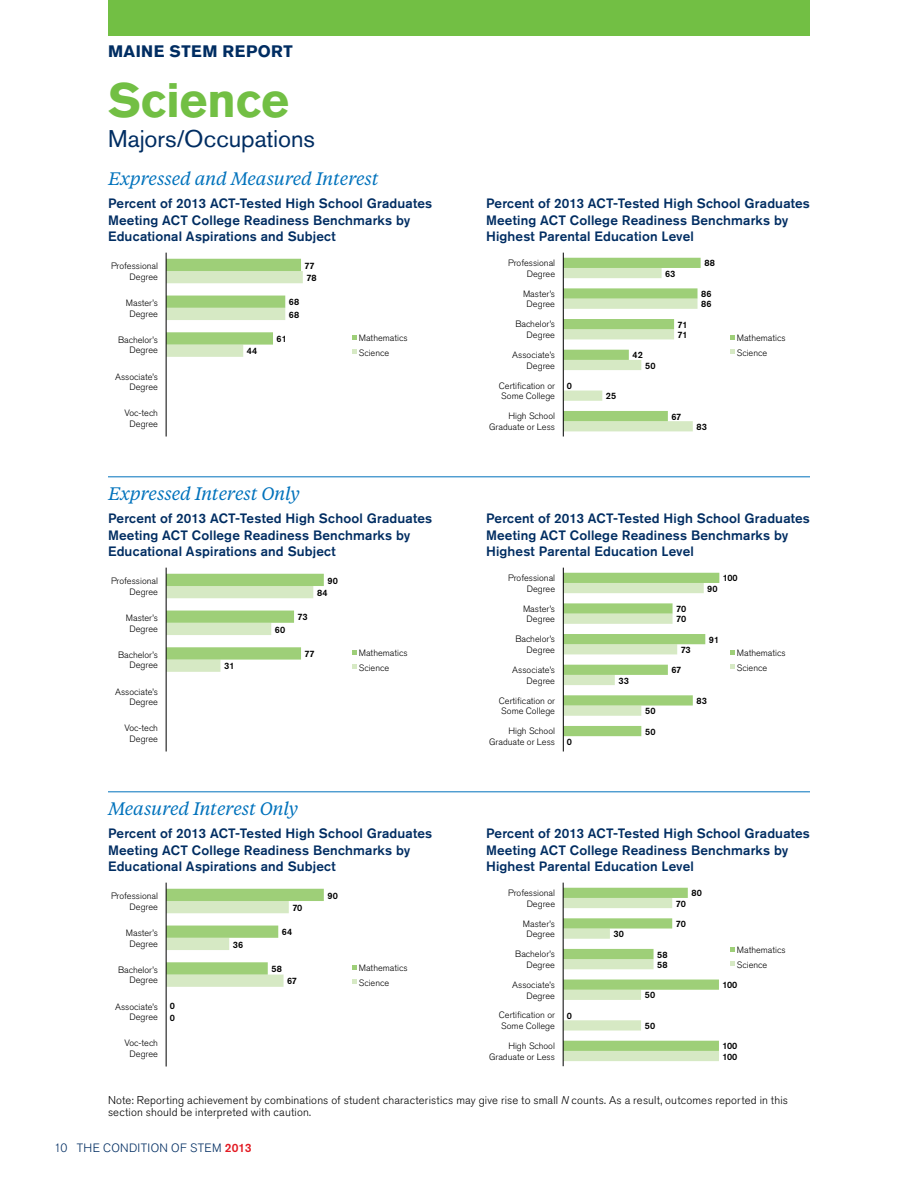
<style>
.page{position:relative;width:918px;height:1188px;background:#fff}
.page>*{position:absolute;margin:0;border:0;box-sizing:border-box;transform-origin:0 0}
.t1{font:700 48px "Akzidenz Grotesk Std";letter-spacing:-.005em;color:#72bf44}
.t2{font:24px "Akzidenz Grotesk Std";letter-spacing:-.005em;color:#002d62}
.t3{font:italic 18px "Tiempos Text";letter-spacing:-.01em;color:#0072bc}
.t4{font:700 16.5px "Akzidenz Grotesk Std";letter-spacing:.03em;color:#002d62}
.t5{font:500 13.5px/16.5px "Akzidenz Grotesk Std";letter-spacing:.01em;color:#002d62}
.t6{font:300 12px "Akzidenz Grotesk Std";letter-spacing:.03em;color:#002d62}
.t7{font:300 11.25px/12px "Akzidenz Grotesk Std";letter-spacing:.015em;color:#000}
.t8{font:300 9.15px/10.6px "Akzidenz Grotesk Std";color:#000001;text-align:right}
.t9{font:500 9.15px "Akzidenz Grotesk Std";color:#000001}
.s1{font-style:italic}
.s2{font-weight:500;color:#e31b23}
</style>
<div class="page">
<svg style="left:167px;top:574px;width:157px;height:98px"></svg>
<hr style="left:166px;top:568px;width:1px;height:184px;background:#000001">
<svg style="left:352px;top:650px;width:5px;height:5px"></svg>
<svg style="left:352px;top:664px;width:5px;height:5px"></svg>
<svg style="left:167px;top:259px;width:136px;height:98px"></svg>
<hr style="left:166px;top:253px;width:1px;height:184px;background:#000001">
<svg style="left:352px;top:335px;width:5px;height:5px"></svg>
<svg style="left:352px;top:349px;width:5px;height:5px"></svg>
<svg style="left:564px;top:258px;width:137px;height:173px"></svg>
<hr style="left:563px;top:253px;width:1px;height:184px;background:#000001">
<svg style="left:730px;top:335px;width:5px;height:5px"></svg>
<svg style="left:730px;top:349px;width:5px;height:5px"></svg>
<svg style="left:564px;top:573px;width:155px;height:163px"></svg>
<hr style="left:563px;top:568px;width:1px;height:184px;background:#000001">
<svg style="left:730px;top:650px;width:5px;height:5px"></svg>
<svg style="left:730px;top:664px;width:5px;height:5px"></svg>
<svg style="left:167px;top:889px;width:157px;height:98px"></svg>
<hr style="left:166px;top:883px;width:1px;height:184px;background:#000001">
<svg style="left:352px;top:965px;width:5px;height:5px"></svg>
<svg style="left:352px;top:979px;width:5px;height:5px"></svg>
<svg style="left:564px;top:888px;width:155px;height:173px"></svg>
<hr style="left:563px;top:883px;width:1px;height:183px;background:#000001">
<svg style="left:730px;top:947px;width:5px;height:5px"></svg>
<svg style="left:730px;top:962px;width:5px;height:4px"></svg>
<hr style="left:108px;top:476px;width:702px;height:1px;background:#0072bc">
<hr style="left:108px;top:791px;width:702px;height:1px;background:#0072bc">
<div style="left:108px;top:0;width:702px;height:36px;background:#72bf44"></div>
<h3 class="t4" style="left:108px;top:42px;width:175px">MAINE STEM REPORT</h3>
<h1 class="t1" style="left:108px;top:73px;width:183px">SCIENCE</h1>
<h2 class="t2" style="left:108px;top:124px;width:208px">Majors/Occupations</h2>
<h3 class="t3" style="left:108px;top:166px;width:272px">Expressed and Measured Interest</h3>
<h3 class="t5" style="left:108px;top:195px;width:326px">Percent of 2013 ACT-Tested High School Graduates<br>Meeting ACT College Readiness Benchmarks by<br>Educational Aspirations and Subject</h3>
<h3 class="t5" style="left:486px;top:195px;width:326px">Percent of 2013 ACT-Tested High School Graduates<br>Meeting ACT College Readiness Benchmarks by<br>Highest Parental Education Level</h3>
<p class="t8" style="left:111px;top:261px;width:48px">Professional<br>Degree</p>
<p class="t9" style="left:305px;top:260px;width:11px">77</p>
<p class="t9" style="left:306px;top:272px;width:12px">78</p>
<p class="t8" style="left:508px;top:258px;width:48px">Professional<br>Degree</p>
<p class="t9" style="left:665px;top:268px;width:12px">63</p>
<p class="t9" style="left:704px;top:258px;width:12px">88</p>
<p class="t8" style="left:126px;top:298px;width:34px;text-align:center">Master’s<br>Degree</p>
<p class="t9" style="left:289px;top:297px;width:12px">68</p>
<p class="t9" style="left:289px;top:309px;width:12px">68</p>
<p class="t8" style="left:523px;top:288px;width:34px;text-align:center">Master’s<br>Degree</p>
<p class="t9" style="left:701px;top:288px;width:12px">86</p>
<p class="t9" style="left:701px;top:299px;width:12px">86</p>
<p class="t8" style="left:118px;top:334px;width:41px">Bachelor’s<br>Degree</p>
<p class="t9" style="left:247px;top:346px;width:12px">44</p>
<p class="t9" style="left:277px;top:333px;width:12px">61</p>
<p class="t8" style="left:359px;top:331px;width:50px;line-height:14.5px;text-align:left">Mathematics<br>Science</p>
<p class="t8" style="left:515px;top:319px;width:41px">Bachelor’s<br>Degree</p>
<p class="t8" style="left:512px;top:350px;width:44px">Associate’s<br>Degree</p>
<p class="t9" style="left:633px;top:350px;width:12px">42</p>
<p class="t9" style="left:645px;top:360px;width:12px">50</p>
<p class="t9" style="left:678px;top:319px;width:12px">71</p>
<p class="t9" style="left:678px;top:329px;width:12px">71</p>
<p class="t8" style="left:737px;top:331px;width:50px;line-height:14.5px;text-align:left">Mathematics<br>Science</p>
<p class="t8" style="left:115px;top:371px;width:44px">Associate’s<br>Degree</p>
<p class="t8" style="left:499px;top:380px;width:58px;text-align:left">Certification or<br>Some College</p>
<p class="t9" style="left:567px;top:380px;width:7px">0</p>
<p class="t9" style="left:606px;top:391px;width:12px">25</p>
<p class="t8" style="left:124px;top:408px;width:35px;text-align:center">Voc-tech<br>Degree</p>
<p class="t8" style="left:489px;top:411px;width:67px">High School<br>Graduate or Less</p>
<p class="t9" style="left:671px;top:411px;width:11px">67</p>
<p class="t9" style="left:697px;top:421px;width:12px">83</p>
<h3 class="t3" style="left:108px;top:481px;width:193px">Expressed Interest Only</h3>
<h3 class="t5" style="left:108px;top:510px;width:326px">Percent of 2013 ACT-Tested High School Graduates<br>Meeting ACT College Readiness Benchmarks by<br>Educational Aspirations and Subject</h3>
<h3 class="t5" style="left:486px;top:510px;width:326px">Percent of 2013 ACT-Tested High School Graduates<br>Meeting ACT College Readiness Benchmarks by<br>Highest Parental Education Level</h3>
<p class="t8" style="left:111px;top:576px;width:48px">Professional<br>Degree</p>
<p class="t9" style="left:327px;top:575px;width:12px">90</p>
<p class="t9" style="left:317px;top:587px;width:12px">84</p>
<p class="t8" style="left:508px;top:573px;width:48px">Professional<br>Degree</p>
<p class="t9" style="left:723px;top:573px;width:16px">100</p>
<p class="t9" style="left:707px;top:583px;width:12px">90</p>
<p class="t8" style="left:126px;top:613px;width:34px;text-align:center">Master’s<br>Degree</p>
<p class="t9" style="left:275px;top:624px;width:12px">60</p>
<p class="t9" style="left:298px;top:612px;width:11px">73</p>
<p class="t8" style="left:523px;top:603px;width:34px;text-align:center">Master’s<br>Degree</p>
<p class="t9" style="left:676px;top:603px;width:12px">70</p>
<p class="t9" style="left:676px;top:614px;width:12px">70</p>
<p class="t8" style="left:118px;top:649px;width:41px">Bachelor’s<br>Degree</p>
<p class="t9" style="left:224px;top:661px;width:12px">31</p>
<p class="t9" style="left:305px;top:648px;width:11px">77</p>
<p class="t8" style="left:359px;top:646px;width:50px;line-height:14.5px;text-align:left">Mathematics<br>Science</p>
<p class="t8" style="left:515px;top:634px;width:41px">Bachelor’s<br>Degree</p>
<p class="t8" style="left:512px;top:665px;width:44px">Associate’s<br>Degree</p>
<p class="t9" style="left:619px;top:675px;width:12px">33</p>
<p class="t9" style="left:681px;top:644px;width:11px">73</p>
<p class="t9" style="left:671px;top:665px;width:11px">67</p>
<p class="t9" style="left:709px;top:634px;width:12px">91</p>
<p class="t8" style="left:737px;top:646px;width:50px;line-height:14.5px;text-align:left">Mathematics<br>Science</p>
<p class="t8" style="left:115px;top:686px;width:44px">Associate’s<br>Degree</p>
<p class="t8" style="left:499px;top:695px;width:58px;text-align:left">Certification or<br>Some College</p>
<p class="t9" style="left:645px;top:705px;width:12px">50</p>
<p class="t9" style="left:697px;top:695px;width:12px">83</p>
<p class="t8" style="left:124px;top:723px;width:35px;text-align:center">Voc-tech<br>Degree</p>
<p class="t8" style="left:489px;top:726px;width:67px">High School<br>Graduate or Less</p>
<p class="t9" style="left:567px;top:736px;width:7px">0</p>
<p class="t9" style="left:645px;top:726px;width:12px">50</p>
<h3 class="t3" style="left:108px;top:796px;width:192px">Measured Interest Only</h3>
<h3 class="t5" style="left:108px;top:825px;width:326px">Percent of 2013 ACT-Tested High School Graduates<br>Meeting ACT College Readiness Benchmarks by<br>Educational Aspirations and Subject</h3>
<h3 class="t5" style="left:486px;top:825px;width:326px">Percent of 2013 ACT-Tested High School Graduates<br>Meeting ACT College Readiness Benchmarks by<br>Highest Parental Education Level</h3>
<p class="t8" style="left:111px;top:891px;width:48px">Professional<br>Degree</p>
<p class="t9" style="left:292px;top:902px;width:12px">70</p>
<p class="t9" style="left:327px;top:890px;width:12px">90</p>
<p class="t8" style="left:508px;top:888px;width:48px">Professional<br>Degree</p>
<p class="t9" style="left:692px;top:888px;width:12px">80</p>
<p class="t9" style="left:676px;top:898px;width:12px">70</p>
<p class="t8" style="left:126px;top:928px;width:34px;text-align:center">Master’s<br>Degree</p>
<p class="t9" style="left:233px;top:939px;width:12px">36</p>
<p class="t9" style="left:282px;top:927px;width:12px">64</p>
<p class="t8" style="left:118px;top:964px;width:41px">Bachelor’s<br>Degree</p>
<p class="t9" style="left:271px;top:963px;width:12px">58</p>
<p class="t9" style="left:287px;top:976px;width:11px">67</p>
<p class="t8" style="left:359px;top:961px;width:50px;line-height:14.5px;text-align:left">Mathematics<br>Science</p>
<p class="t8" style="left:115px;top:1001px;width:44px">Associate’s<br>Degree</p>
<p class="t9" style="left:170px;top:1000px;width:7px">0</p>
<p class="t9" style="left:170px;top:1012px;width:7px">0</p>
<p class="t8" style="left:523px;top:918px;width:34px;text-align:center">Master’s<br>Degree</p>
<p class="t9" style="left:614px;top:928px;width:12px">30</p>
<p class="t9" style="left:676px;top:918px;width:12px">70</p>
<p class="t8" style="left:515px;top:949px;width:41px">Bachelor’s<br>Degree</p>
<p class="t9" style="left:657px;top:949px;width:12px">58</p>
<p class="t9" style="left:657px;top:959px;width:12px">58</p>
<p class="t8" style="left:737px;top:943px;width:50px;line-height:14.5px;text-align:left">Mathematics<br>Science</p>
<p class="t8" style="left:512px;top:980px;width:44px">Associate’s<br>Degree</p>
<p class="t9" style="left:645px;top:990px;width:12px">50</p>
<p class="t9" style="left:723px;top:979px;width:16px">100</p>
<p class="t8" style="left:499px;top:1010px;width:58px;text-align:left">Certification or<br>Some College</p>
<p class="t9" style="left:567px;top:1010px;width:7px">0</p>
<p class="t9" style="left:645px;top:1020px;width:12px">50</p>
<p class="t8" style="left:124px;top:1038px;width:35px;text-align:center">Voc-tech<br>Degree</p>
<p class="t8" style="left:489px;top:1041px;width:67px">High School<br>Graduate or Less</p>
<p class="t9" style="left:723px;top:1041px;width:16px">100</p>
<p class="t9" style="left:723px;top:1051px;width:16px">100</p>
<p class="t7" style="left:108px;top:1094px;width:682px">N ote: Reporting achievement by combinations of student characteristics may give rise to small <span class="s1">N</span> counts. As a result, outcomes reported in this section should be interpreted with caution.</p>
<h3 class="t6" style="left:54px;top:1141px;width:199px">10 The Condition of STEM <span class="s2">2013</span></h3>
</div>
